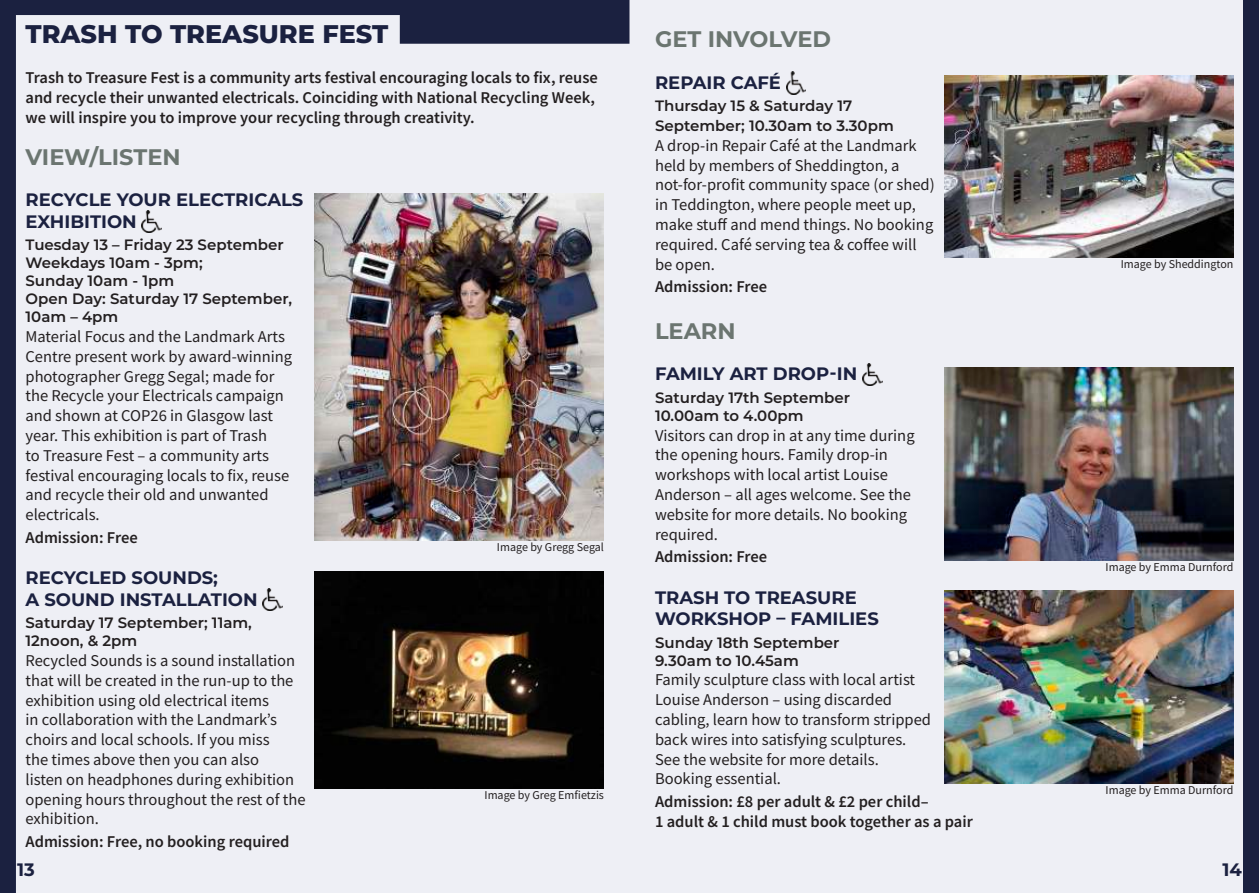
<style>
.page{position:relative;width:1259px;height:893px;background:#eeeff5}
.page>*{position:absolute;margin:0;border:0;box-sizing:border-box;transform-origin:0 0}
.t1{font:800 25.5px "Montserrat";color:#1b2140}
.t2{font:700 22.5px "Montserrat";color:#6b7570}
.t3{font:700 18px/21.6px "Montserrat";color:#1b2140}
.t4{font:16.5px/19.8px "Source Sans Pro";color:#231f20}
.t5{font:600 16.5px/19.8px "Source Sans Pro";color:#231f20}
.t6{font:600 15px/18px "Montserrat";color:#231f20}
.t7{font:12px "Source Sans Pro";color:#231f20}
</style>
<div class="page">
<img style="left:786px;top:72px;width:20px;height:22px">
<img style="left:862px;top:363px;width:20px;height:23px">
<img style="left:944px;top:591px;width:289px;height:193px">
<img style="left:944px;top:76px;width:289px;height:182px">
<div style="left:1243px;top:0;width:16px;height:893px;background:#1b2140"></div>
<img style="left:0;top:0;width:629px;height:893px">
<img style="left:315px;top:571px;width:289px;height:217px">
<img style="left:944px;top:367px;width:289px;height:193px">
<h1 class="t1" style="left:26px;top:20px;width:364px">TRASH TO TREASURE FEST</h1>
<p class="t5" style="left:26px;top:67px;width:574px">Trash to Treasure Fest is a community arts festival encouraging locals to fix, reuse and recycle their unwanted electricals. Coinciding with National Recycling Week, we will inspire you to improve your recycling through creativity.</p>
<h2 class="t2" style="left:26px;top:144px;width:157px">VIEW/LISTEN</h2>
<p class="t3" style="left:26px;top:189px;width:279px">RECYCLE YOUR ELECTRICALS<br>EXHIBITION</p>
<p class="t6" style="left:26px;top:237px;width:268px">Tuesday 13 – Friday 23 September<br>Weekdays 10am - 3pm;<br>Sunday 10am - 1pm<br>Open Day: Saturday 17 September,<br>10am – 4pm</p>
<p class="t4" style="left:26px;top:326px;width:268px">Material Focus and the Landmark Arts Centre present work by award-winning photographer Gregg Segal; made for the Recycle your Electricals campaign and shown at COP26 in Glasgow last year. This exhibition is part of Trash<br>to Treasure Fest – a community arts festival encouraging locals to fix, reuse and recycle their old and unwanted electricals.</p>
<p class="t5" style="left:26px;top:528px;width:114px">Admission: Free</p>
<p class="t3" style="left:26px;top:567px;width:234px">RECYCLED SOUNDS;<br>A SOUND INSTALLATION</p>
<p class="t6" style="left:26px;top:615px;width:228px">Saturday 17 September; 11am,<br>12noon, &amp; 2pm</p>
<p class="t4" style="left:26px;top:650px;width:281px">Recycled Sounds is a sound installation that will be created in the run-up to the exhibition using old electrical items<br>in collaboration with the Landmark’s choirs and local schools. If you miss<br>the times above then you can also<br>listen on headphones during exhibition opening hours throughout the rest of the exhibition.</p>
<p class="t5" style="left:26px;top:832px;width:265px">Admission: Free, no booking required</p>
<p class="t7" style="left:497px;top:540px;width:108px">Image by Gregg Segal</p>
<p class="t7" style="left:484px;top:787px;width:121px">Image by Greg Emfietzis</p>
<h2 class="t2" style="left:655px;top:27px;width:178px">GET INVOLVED</h2>
<p class="t3" style="left:655px;top:72px;width:127px">REPAIR CAFÉ</p>
<p class="t6" style="left:655px;top:97px;width:240px;line-height:19.8px">Thursday 15 &amp; Saturday 17<br>September; 10.30am to 3.30pm</p>
<p class="t4" style="left:655px;top:135px;width:281px">A drop-in Repair Café at the Landmark held by members of Sheddington, a not-for-profit community space (or shed) in Teddington, where people meet up, make stuff and mend things. No booking required. Café serving tea &amp; coffee will be open.</p>
<p class="t5" style="left:655px;top:277px;width:114px">Admission: Free</p>
<h2 class="t2" style="left:655px;top:319px;width:82px">LEARN</h2>
<p class="t3" style="left:655px;top:363px;width:204px">FAMILY ART DROP-IN</p>
<p class="t6" style="left:655px;top:390px;width:196px">Saturday 17th September<br>10.00am to 4.00pm</p>
<p class="t4" style="left:655px;top:425px;width:261px">Visitors can drop in at any time during the opening hours. Family drop-in workshops with local artist Louise<br>Anderson – all ages welcome. See the website for more details. No booking required.</p>
<p class="t5" style="left:655px;top:547px;width:114px">Admission: Free</p>
<p class="t3" style="left:655px;top:586px;width:225px">TRASH TO TREASURE<br>WORKSHOP – FAMILIES</p>
<p class="t6" style="left:655px;top:634px;width:186px">Sunday 18th September<br>9.30am to 10.45am</p>
<p class="t4" style="left:655px;top:670px;width:277px">Family sculpture class with local artist Louise Anderson – using discarded cabling, learn how to transform stripped back wires into satisfying sculptures.<br>See the website for more details.<br>Booking essential.</p>
<p class="t5" style="left:655px;top:792px;width:319px">Admission: £8 per adult &amp; £2 per child–<br>1 adult &amp; 1 child must book together as a pair</p>
<p class="t7" style="left:1120px;top:257px;width:114px">Image by Sheddington</p>
<p class="t7" style="left:1105px;top:559px;width:129px">Image by Emma Durnford</p>
<p class="t7" style="left:1105px;top:782px;width:129px">Image by Emma Durnford</p>
<p class="t3" style="left:17px;top:859px;width:19px">13</p>
<p class="t3" style="left:1222px;top:859px;width:21px">14</p>
</div>
